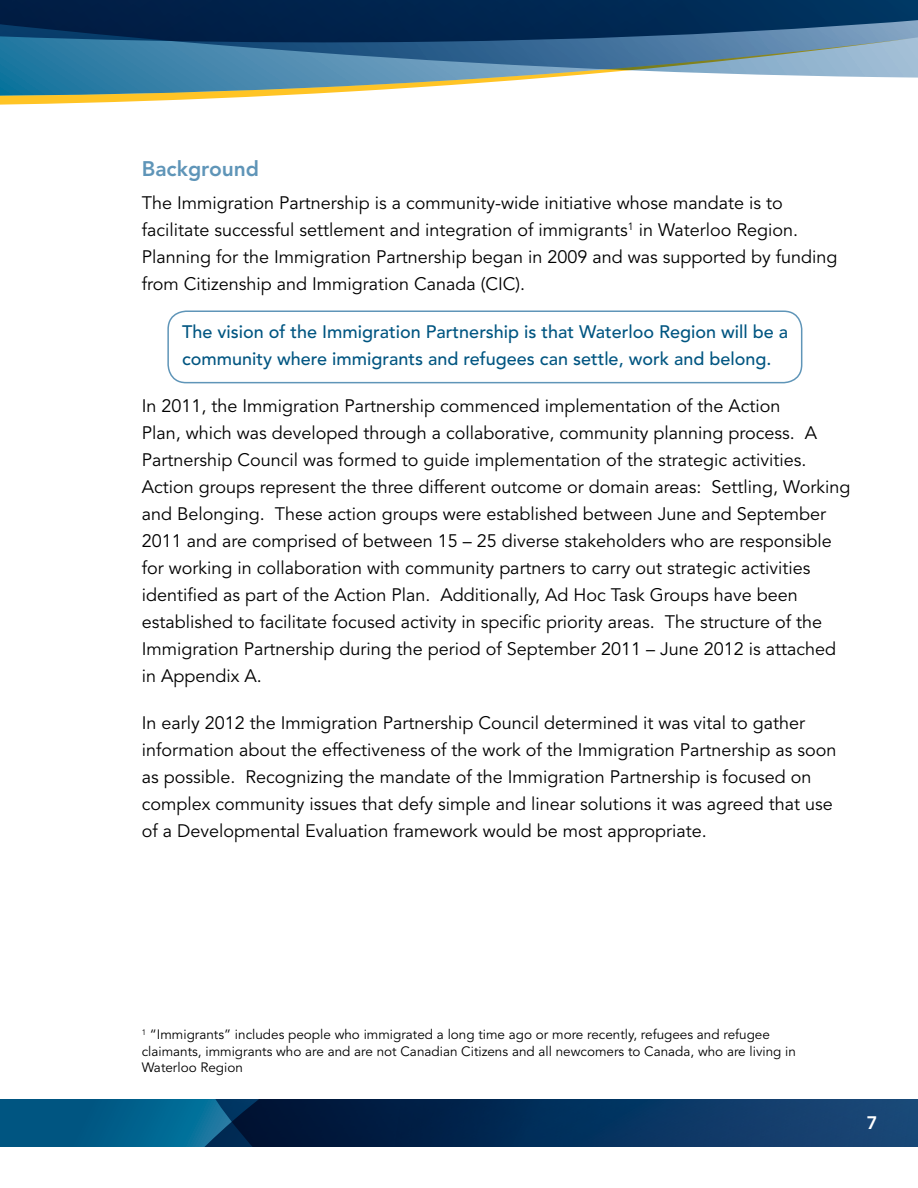
<style>
.page{position:relative;width:918px;height:1188px;background:#fff}
.page>*{position:absolute;margin:0;border:0;box-sizing:border-box;transform-origin:0 0}
.t1{font:800 21px "Avenir LT Std";color:#5f95b8}
.t2{font:18px/27px "Avenir LT Std";color:#000}
.t3{font:500 18px/27px "Avenir LT Std";color:#005581}
.t4{font:800 18px "Avenir LT Std";color:#fff}
.t5{font:13.5px/16.2px "Avenir LT Std";color:#000}
</style>
<div class="page">
<svg style="left:0;top:1099px;width:918px;height:47px;background:#063a64"></svg>
<svg style="left:0;top:78px;width:541px;height:27px"></svg>
<svg style="left:0;top:0;width:918px;height:78px;background:#2f5b80"></svg>
<div style="left:167px;top:310px;width:635px;height:73px;border:2px solid #5f95b8;border-radius:18px"></div>
<p class="t1" style="left:142px;top:156px;width:119px">Background</p>
<p class="t2" style="left:142px;top:190px;width:697px">The Immigration Partnership is a community-wide initiative whose mandate is to facilitate successful settlement and integration of immigrants<sup>1</sup> in Waterloo Region.<br>Planning for the Immigration Partnership began in 2009 and was supported by funding from Citizenship and Immigration Canada (CIC).</p>
<p class="t3" style="left:182px;top:318px;width:607px">The vision of the Immigration Partnership is that Waterloo Region will be a community where immigrants and refugees can settle, work and belong.</p>
<p class="t2" style="left:142px;top:393px;width:710px">In 2011, the Immigration Partnership commenced implementation of the Action<br>Plan, which was developed through a collaborative, community planning process. A Partnership Council was formed to guide implementation of the strategic activities.<br>Action groups represent the three different outcome or domain areas: Settling, Working and Belonging. These action groups were established between June and September 2011 and are comprised of between 15 – 25 diverse stakeholders who are responsible for working in collaboration with community partners to carry out strategic activities identified as part of the Action Plan. Additionally, Ad Hoc Task Groups have been established to facilitate focused activity in specific priority areas. The structure of the Immigration Partnership during the period of September 2011 – June 2012 is attached in Appendix A.</p>
<p class="t2" style="left:142px;top:710px;width:696px">In early 2012 the Immigration Partnership Council determined it was vital to gather information about the effectiveness of the work of the Immigration Partnership as soon as possible. Recognizing the mandate of the Immigration Partnership is focused on complex community issues that defy simple and linear solutions it was agreed that use of a Developmental Evaluation framework would be most appropriate.</p>
<p class="t5" style="left:142px;top:1027px;width:656px"><sup>1</sup> “Immigrants” includes people who immigrated a long time ago or more recently, refugees and refugee claimants, immigrants who are and are not Canadian Citizens and all newcomers to Canada, who are living in<br>Waterloo Region</p>
<p class="t4" style="left:867px;top:1112px;width:12px">7</p>
</div>
